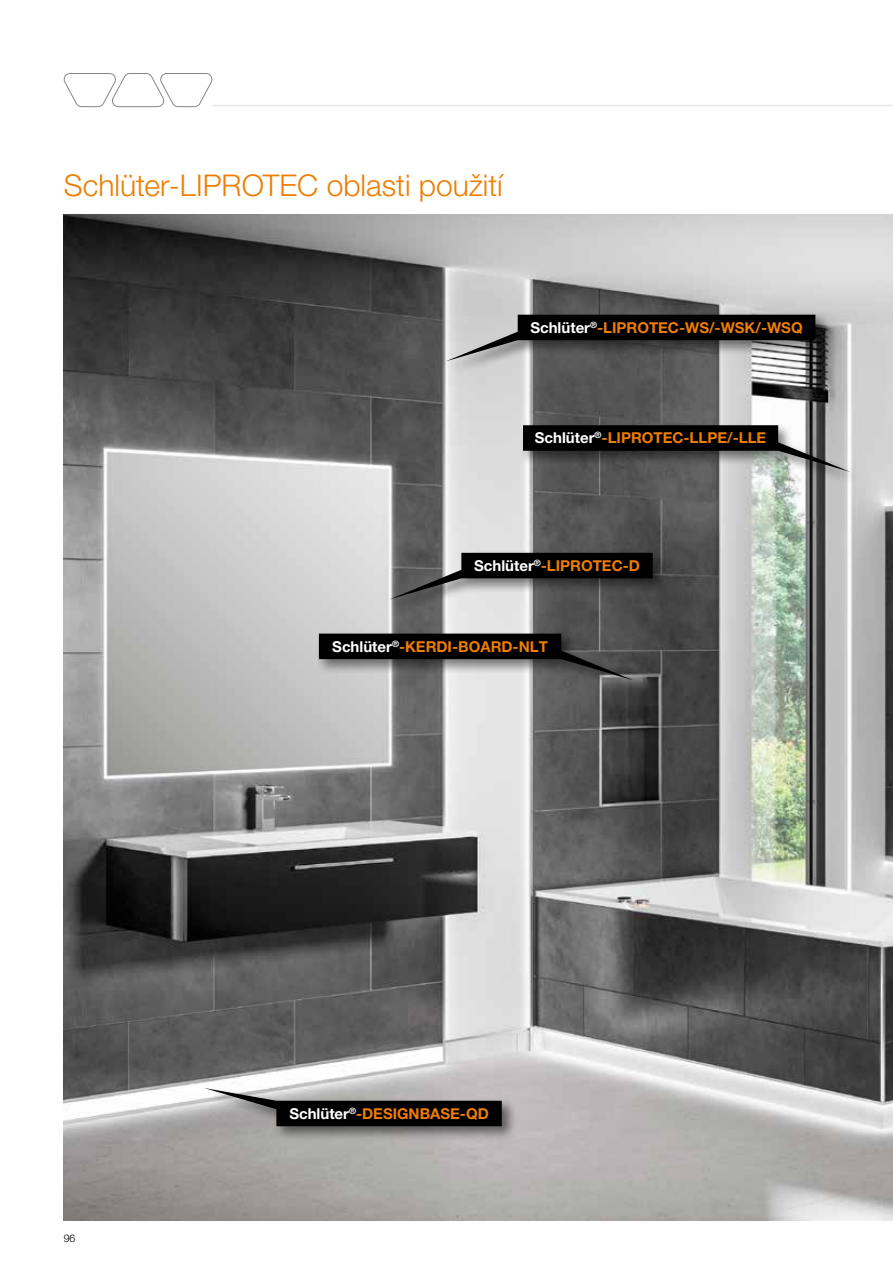
<style>
.page{position:relative;width:893px;height:1263px;background:#fff}
.page>*{position:absolute;margin:0;border:0;box-sizing:border-box;transform-origin:0 0}
.t1{font:300 30px "Helvetica Neue LTW1 G";color:#ef7d00}
.t2{font:700 15px "Helvetica Neue LT Pro";color:#ef7d00}
.t3{font:300 10.5px "Helvetica Neue LTW1 G";color:#000}
.s1{color:#fff}
</style>
<div class="page">
<hr style="left:213px;top:105px;width:680px;height:1px;background:#e9e9e9">
<img style="left:64px;top:214px;width:829px;height:1006px">
<div style="left:445px;top:312px;width:386px;height:63px;background:#000;opacity:.5"></div>
<svg style="left:445px;top:315px;width:370px;height:46px;background:#4b4b4b"></svg>
<div style="left:389px;top:550px;width:279px;height:64px;background:#000;opacity:.5"></div>
<svg style="left:389px;top:553px;width:264px;height:47px;background:#474747"></svg>
<div style="left:204px;top:1085px;width:313px;height:56px;background:#000;opacity:.5"></div>
<svg style="left:204px;top:1088px;width:298px;height:38px;background:#575656"></svg>
<div style="left:316px;top:631px;width:330px;height:63px;background:#000;opacity:.5"></div>
<svg style="left:319px;top:634px;width:315px;height:46px;background:#464646"></svg>
<div style="left:520px;top:422px;width:343px;height:64px;background:#000;opacity:.5"></div>
<svg style="left:523px;top:425px;width:327px;height:47px;background:#464747"></svg>
<svg style="left:64px;top:73px;width:148px;height:34px"></svg>
<h1 class="t1" style="left:64px;top:167px;width:440px">Schlüter-LIPROTEC oblasti použití</h1>
<p class="t2" style="left:530px;top:318px;width:274px"><span class="s1">Schlüter</span><sup>®</sup>-LIPROTEC-WS/-WSK/-WSQ</p>
<p class="t2" style="left:535px;top:429px;width:233px"><span class="s1">Schlüter</span><sup>®</sup>-LIPROTEC-LLPE/-LLE</p>
<p class="t2" style="left:474px;top:556px;width:167px"><span class="s1">Schlüter</span><sup>®</sup>-LIPROTEC-D</p>
<p class="t2" style="left:332px;top:637px;width:217px"><span class="s1">Schlüter</span><sup>®</sup>-KERDI-BOARD-NLT</p>
<p class="t3" style="left:64px;top:1231px;width:13px">96</p>
<p class="t2" style="left:289px;top:1104px;width:201px"><span class="s1">Schlüter</span><sup>®</sup>-DESIGNBASE-QD</p>
</div>
